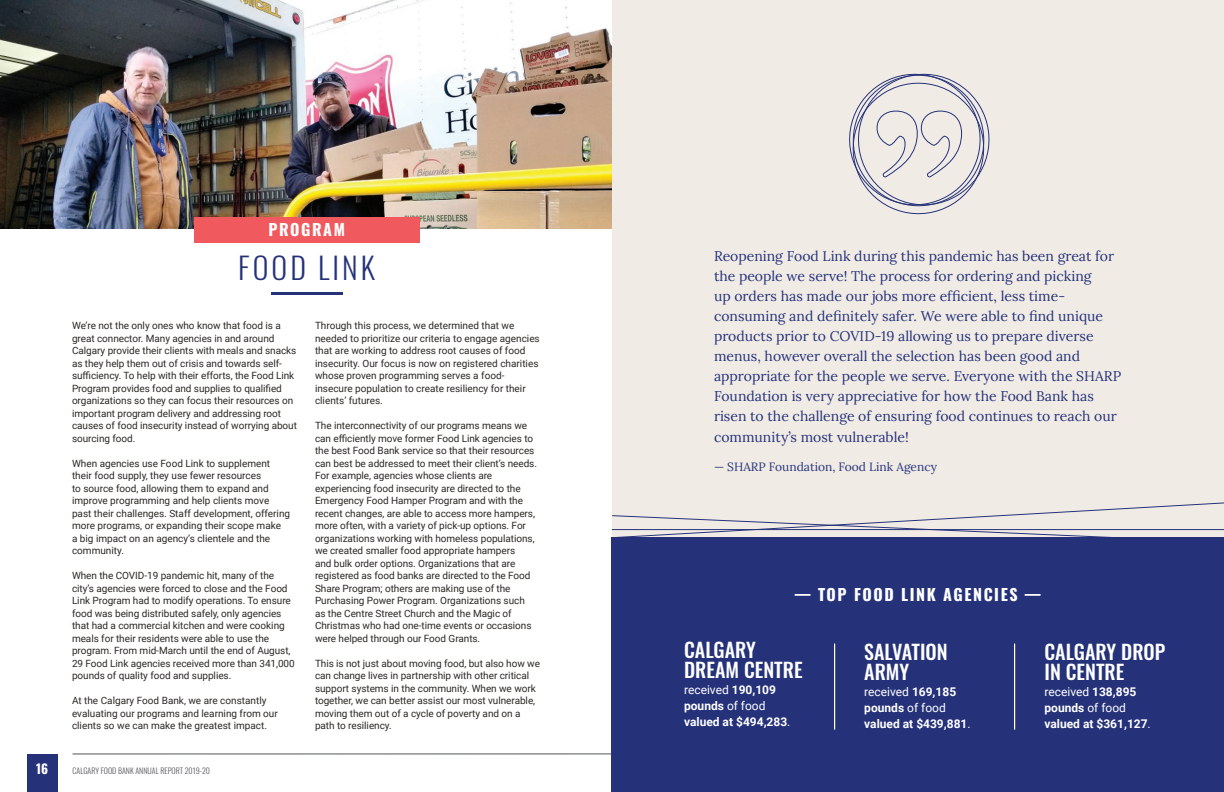
<style>
.page{position:relative;width:1224px;height:792px;background:#fff}
.page>*{position:absolute;margin:0;border:0;box-sizing:border-box;transform-origin:0 0}
.t1{font:300 30px "Oswald";letter-spacing:.1em;color:#253279}
.t2{font:500 20px/20px "Oswald";color:#fff}
.t3{font:700 16px "Oswald";letter-spacing:.1em;color:#fff}
.t4{font:14px/20px "Lora";color:#253279}
.t5{font:700 13px "Oswald";color:#fff}
.t6{font:700 12px/16px "Roboto";color:#fff}
.t7{font:12px "Lora";color:#253279}
.t8{font:10px/12.5px "Roboto";letter-spacing:-.005em;color:#2b2824}
.t9{font:300 8px "Oswald";color:#55565a}
.s1{font-weight:400}
</style>
<div class="page">
<hr style="left:73px;top:754px;width:539px;height:1px;background:#55565a">
<div style="left:27px;top:754px;width:31px;height:38px;background:#253279"></div>
<div style="left:613px;top:0;width:611px;height:792px;background:#f1ebe6"></div>
<div style="left:612px;top:537px;width:612px;height:255px;background:#253279"></div>
<svg style="left:611px;top:500px;width:613px;height:45px"></svg>
<hr style="left:1014px;top:644px;width:1px;height:86px;background:#fff">
<hr style="left:834px;top:644px;width:1px;height:86px;background:#fff">
<img style="left:0;top:0;width:612px;height:229px">
<div style="left:194px;top:217px;width:225px;height:25px;background:#f0595d"></div>
<hr style="left:271px;top:292px;width:72px;height:3px;background:#253279">
<svg style="left:849px;top:73px;width:141px;height:142px"></svg>
<h3 class="t3" style="left:268px;top:221px;width:78px">PROGRAM</h3>
<h1 class="t1" style="left:238px;top:241px;width:138px">FOOD LINK</h1>
<p class="t4" style="left:714px;top:246px;width:409px">Reopening Food Link during this pandemic has been great for the people we serve! The process for ordering and picking<br>up orders has made our jobs more efficient, less time&shy;consuming and definitely safer. We were able to find unique products prior to COVID-19 allowing us to prepare diverse menus, however overall the selection has been good and appropriate for the people we serve. Everyone with the SHARP Foundation is very appreciative for how the Food Bank has risen to the challenge of ensuring food continues to reach our community’s most vulnerable!</p>
<p class="t7" style="left:714px;top:458px;width:225px">— SHARP Foundation, Food Link Agency</p>
<p class="t8" style="left:72px;top:319px;width:226px">We’re not the only ones who know that food is a great connector. Many agencies in and around Calgary provide their clients with meals and snacks as they help them out of crisis and towards self&shy;sufficiency. To help with their efforts, the Food Link Program provides food and supplies to qualified organizations so they can focus their resources on important program delivery and addressing root causes of food insecurity instead of worrying about sourcing food.</p>
<p class="t8" style="left:72px;top:456px;width:220px">When agencies use Food Link to supplement their food supply, they use fewer resources<br>to source food, allowing them to expand and improve programming and help clients move past their challenges. Staff development, offering more programs, or expanding their scope make<br>a big impact on an agency’s clientele and the community.</p>
<p class="t8" style="left:72px;top:569px;width:224px">When the COVID-19 pandemic hit, many of the city’s agencies were forced to close and the Food Link Program had to modify operations. To ensure food was being distributed safely, only agencies that had a commercial kitchen and were cooking meals for their residents were able to use the program. From mid-March until the end of August, 29 Food Link agencies received more than 341,000 pounds of quality food and supplies.</p>
<p class="t8" style="left:72px;top:694px;width:207px">At the Calgary Food Bank, we are constantly evaluating our programs and learning from our clients so we can make the greatest impact.</p>
<p class="t8" style="left:315px;top:319px;width:226px">Through this process, we determined that we needed to prioritize our criteria to engage agencies that are working to address root causes of food insecurity. Our focus is now on registered charities whose proven programming serves a food&shy;insecure population to create resiliency for their clients’ futures.</p>
<p class="t8" style="left:315px;top:419px;width:224px">The interconnectivity of our programs means we can efficiently move former Food Link agencies to the best Food Bank service so that their resources can best be addressed to meet their client’s needs.<br>For example, agencies whose clients are experiencing food insecurity are directed to the Emergency Food Hamper Program and with the recent changes, are able to access more hampers, more often, with a variety of pick-up options. For organizations working with homeless populations, we created smaller food appropriate hampers<br>and bulk order options. Organizations that are registered as food banks are directed to the Food Share Program; others are making use of the Purchasing Power Program. Organizations such as the Centre Street Church and the Magic of Christmas who had one-time events or occasions were helped through our Food Grants.</p>
<p class="t8" style="left:315px;top:656px;width:227px">This is not just about moving food, but also how we can change lives in partnership with other critical support systems in the community. When we work together, we can better assist our most vulnerable, moving them out of a cycle of poverty and on a path to resiliency.</p>
<h3 class="t3" style="left:795px;top:586px;width:247px">— TOP FOOD LINK AGENCIES —</h3>
<h2 class="t2" style="left:684px;top:641px;width:120px">CALGARY<br>DREAM CENTRE</h2>
<p class="t6" style="left:684px;top:682px;width:108px"><span class="s1">received</span> 190,109 pounds <span class="s1">of food </span>valued at $494,283<span class="s1">.</span></p>
<h2 class="t2" style="left:864px;top:643px;width:85px">SALVATION<br>ARMY</h2>
<p class="t6" style="left:864px;top:683px;width:108px"><span class="s1">received</span> 169,185 pounds <span class="s1">of food </span>valued at $439,881<span class="s1">.</span></p>
<h2 class="t2" style="left:1045px;top:643px;width:122px">CALGARY DROP<br>IN CENTRE</h2>
<p class="t6" style="left:1045px;top:683px;width:108px"><span class="s1">received</span> 138,895 pounds <span class="s1">of food </span>valued at $361,127<span class="s1">.</span></p>
<h3 class="t5" style="left:36px;top:762px;width:14px">16</h3>
<p class="t9" style="left:73px;top:764px;width:139px">CALGARY FOOD BANK ANNUAL REPORT 2019-20</p>
</div>
